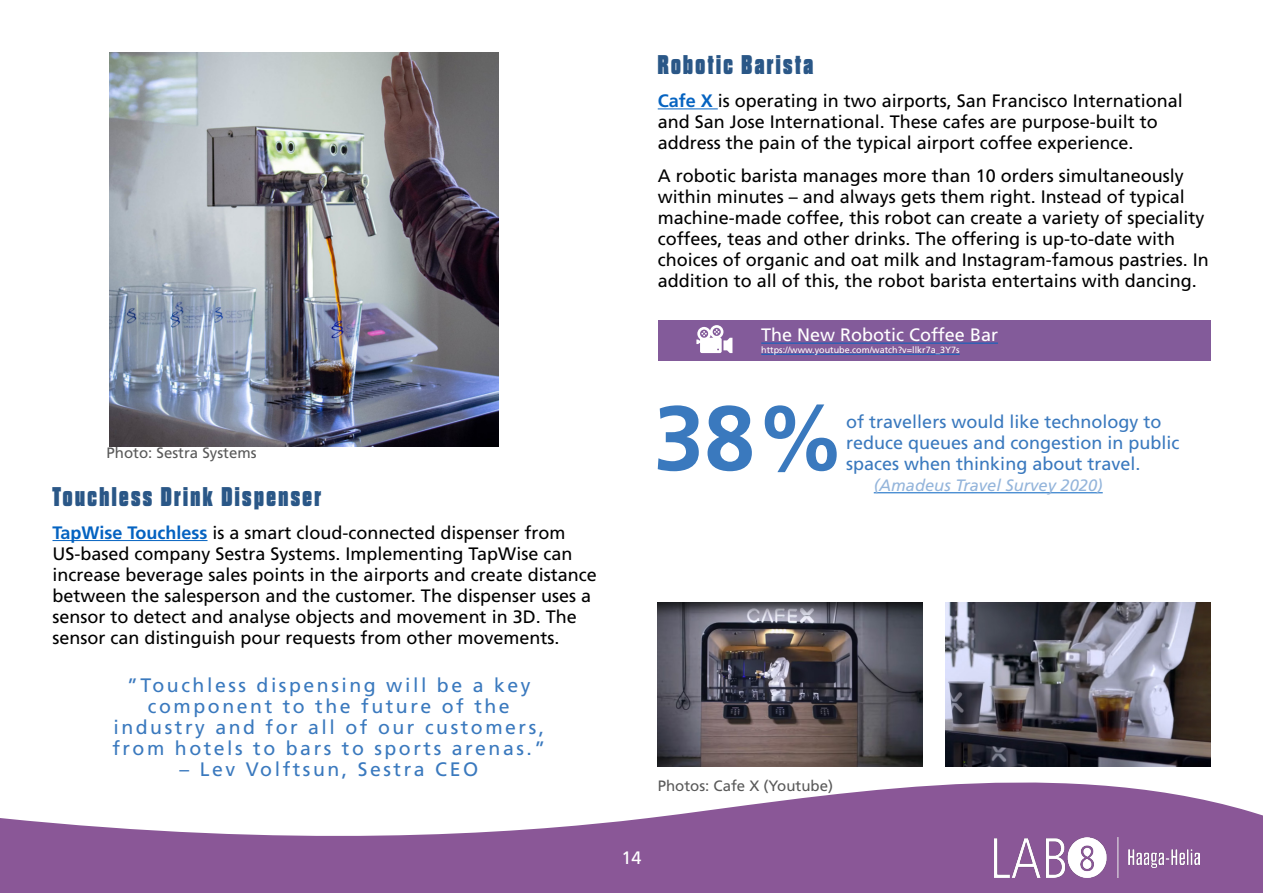
<style>
.page{position:relative;width:1263px;height:893px;background:#fff}
.page>*{position:absolute;margin:0;border:0;box-sizing:border-box;transform-origin:0 0}
.prosentti{font:700 91.2px "Frutiger LT Std";color:#3a79be}
.Heading_3{font:800 27px "Dharma Gothic E";letter-spacing:.09em;color:#2a5787}
.t1{font:19.5px/21px "Frutiger LT Std";letter-spacing:.13em;color:#3a79be;text-align:center}
.t2{font:18px/21px "Frutiger LT Std";color:#000}
.prosentti-2{font:18px/21px "Frutiger LT Std";color:#3a79be}
.t3{font:18px "Frutiger LT Std";color:#fff}
.prosentti-3{font:16.5px "Frutiger LT Std Italic 2";color:#94b5db}
.Kuvateksti{font:15px "Frutiger LT Std";color:#595959}
.t4{font:9px "Frutiger LT Std";color:#fff}
.s1{font-weight:700;color:#0563c1}
</style>
<div class="page">
<svg style="left:0;top:752px;width:1263px;height:141px;fill:#8a5797"></svg>
<img style="left:994px;top:838px;width:206px;height:39px">
<hr style="left:52px;top:540px;width:156px;height:1px;background:#0563c1">
<hr style="left:658px;top:108px;width:60px;height:1px;background:#0563c1">
<hr style="left:874px;top:492px;width:229px;height:1px;background:#0563c1">
<img style="left:109px;top:53px;width:390px;height:393px">
<div style="left:658px;top:320px;width:552px;height:41px;background:#835b9a"></div>
<hr style="left:761px;top:343px;width:237px;height:1px;background:#0563c1">
<hr style="left:761px;top:354px;width:199px;height:1px;background:#0563c1">
<svg style="left:696px;top:325px;width:36px;height:28px"></svg>
<img style="left:658px;top:603px;width:265px;height:163px">
<img style="left:945px;top:603px;width:265px;height:163px">
<p class="Kuvateksti" style="left:106px;top:444px;width:152px">Photo: Sestra Systems</p>
<h3 class="Heading_3" style="left:52px;top:482px;width:270px">Touchless Drink Dispenser</h3>
<p class="t2" style="left:52px;top:522px;width:546px"><span class="s1">TapWise Touchless</span> is a smart cloud-connected dispenser from US-based company Sestra Systems. Implementing TapWise can increase beverage sales points in the airports and create distance between the salesperson and the customer. The dispenser uses a sensor to detect and analyse objects and movement in 3D. The sensor can distinguish pour requests from other movements.</p>
<p class="t1" style="left:112px;top:675px;width:434px">”Touchless dispensing will be a key component to the future of the industry and for all of our customers, from hotels to bars to sports arenas.”</p>
<p class="t1" style="left:180px;top:759px;width:300px">– Lev Volftsun, Sestra CEO</p>
<h3 class="Heading_3" style="left:658px;top:51px;width:157px">Robotic Barista</h3>
<p class="t2" style="left:658px;top:90px;width:527px"><span class="s1">Cafe X</span> is operating in two airports, San Francisco International and San Jose International. These cafes are purpose-built to address the pain of the typical airport coffee experience.</p>
<p class="t2" style="left:658px;top:165px;width:553px">A robotic barista manages more than 10 orders simultaneously within minutes – and always gets them right. Instead of typical machine-made coffee, this robot can create a variety of speciality coffees, teas and other drinks. The offering is up-to-date with choices of organic and oat milk and Instagram-famous pastries. In addition to all of this, the robot barista entertains with dancing.</p>
<p class="t3" style="left:761px;top:324px;width:238px">The New Robotic Coffee Bar</p>
<p class="t4" style="left:761px;top:345px;width:200px">https://www.youtube.com/watch?v=llkr7a_3Y7s</p>
<p class="prosentti" style="left:654px;top:385px;width:194px">38%</p>
<p class="prosentti-2" style="left:846px;top:411px;width:335px">of travellers would like technology to reduce queues and congestion in public spaces when thinking about travel.</p>
<p class="prosentti-3" style="left:874px;top:476px;width:230px">(Amadeus Travel Survey 2020)</p>
<p class="Kuvateksti" style="left:658px;top:777px;width:177px">Photos: Cafe X (Youtube)</p>
<p class="t3" style="left:621px;top:847px;width:22px">14</p>
</div>
